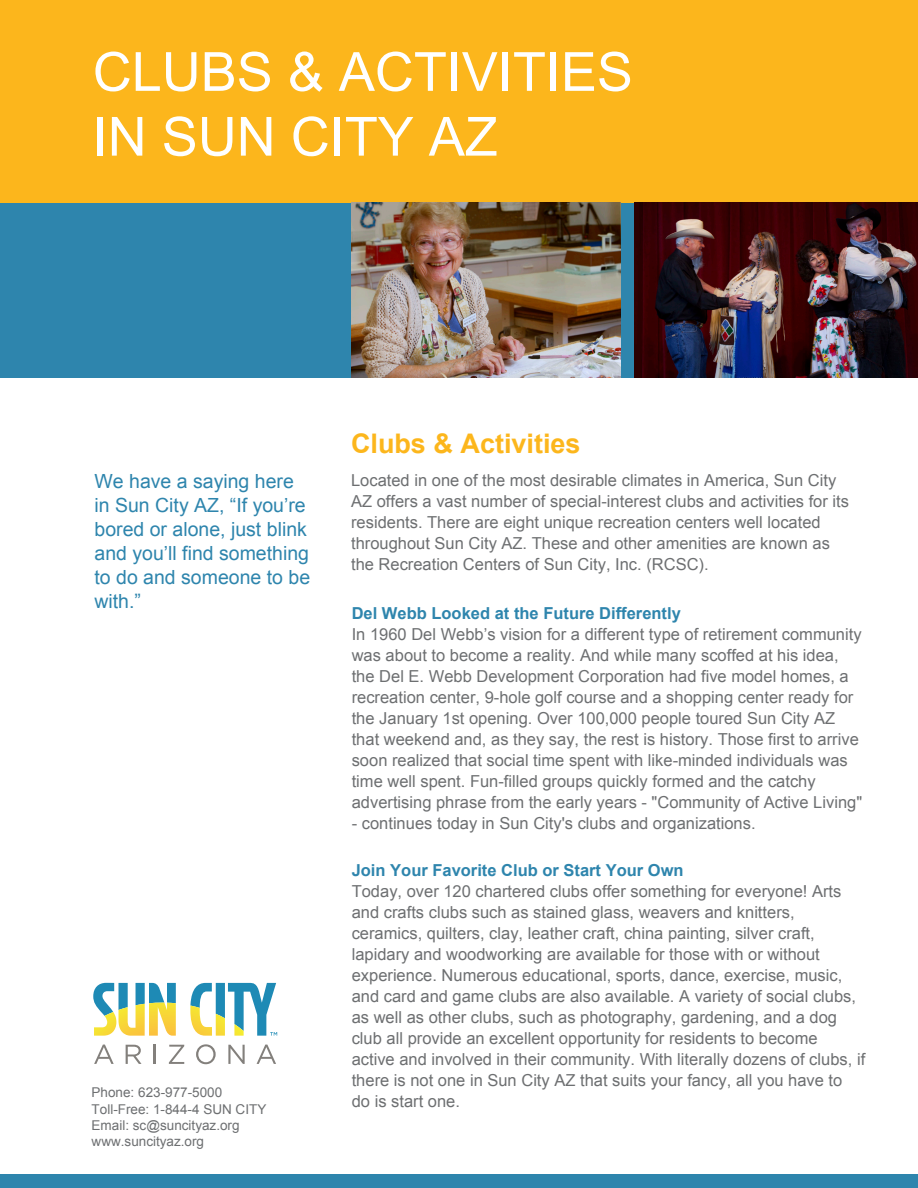
<style>
.page{position:relative;width:918px;height:1188px;background:#fff}
.page>*{position:absolute;margin:0;border:0;box-sizing:border-box;transform-origin:0 0}
.t1{font:54px/64.8px "Arial";color:#fff}
.t2{font:700 27px "Arial";color:#fcb61c}
.t3{font:19.5px/24px "Arial";color:#2e85ad}
.t4{font:16.5px/21px "Arial";color:#6d6f71}
.t5{font:16.5px/21px "Arial";color:#6d6f71}
.t6{font:13.5px/16.2px "Arial";color:#6d6f71}
.s1{font-style:inherit}
.s2{font-weight:700;color:#2e85ad}
</style>
<div class="page">
<div style="left:0;top:1174px;width:918px;height:14px;background:#2e85ad"></div>
<svg style="left:94px;top:1045px;width:20px;height:19px"></svg>
<svg style="left:126px;top:1045px;width:16px;height:19px"></svg>
<svg style="left:154px;top:1045px;width:2px;height:19px"></svg>
<svg style="left:169px;top:1045px;width:15px;height:19px"></svg>
<svg style="left:196px;top:1044px;width:20px;height:20px"></svg>
<svg style="left:228px;top:1045px;width:17px;height:19px"></svg>
<svg style="left:257px;top:1045px;width:19px;height:19px"></svg>
<svg style="left:93px;top:983px;width:83px;height:53px"></svg>
<svg style="left:190px;top:983px;width:87px;height:53px"></svg>
<div style="left:0;top:202px;width:918px;height:176px;background:#2e85ad"></div>
<div style="left:0;top:0;width:918px;height:202px;background:#fcb61c"></div>
<img style="left:351px;top:202px;width:270px;height:176px">
<img style="left:634px;top:202px;width:284px;height:176px">
<p class="t1" style="left:93px;top:40px;width:542px">CLUBS &amp; ACTIVITIES<br>IN SUN CITY AZ</p>
<p class="t3" style="left:94px;top:469px;width:217px">We have a saying here in Sun City AZ, “If you’re bored or alone, just blink and you’ll find something to do and someone to be with.”</p>
<p class="t6" style="left:92px;top:1085px;width:176px">Phone: 623-977-5000<br>Toll-Free: <span class="s1">1-844-4 SUN CITY<br></span>Email: sc@suncityaz.org www.suncityaz.org</p>
<p class="t2" style="left:351px;top:426px;width:231px">Clubs &amp; Activities</p>
<p class="t4" style="left:351px;top:469px;width:499px">Located in one of the most <span class="s1">desirable</span> climates in America, Sun City AZ offers a vast number of special-interest clubs and activities for its residents. There are <span class="s1">eight unique</span> recreation centers well located throughout Sun City AZ. These and other amenities are known as the Recreation Centers of Sun City, Inc. (RCSC).</p>
<p class="t5" style="left:352px;top:602px;width:512px"><span class="s2">Del Webb Looked at the Future Differently<br></span>In 1960 Del Webb’s vision for a different type of retirement community was about to become a reality. And while many scoffed at his idea, the Del E. Webb Development Corporation had five model homes, a recreation center, 9-hole golf course and a shopping center ready for the January 1st opening. Over 100,000 people toured Sun City AZ that weekend and, as they say, the rest is history. Those first to arrive soon realized that social time spent with like-minded individuals was time well spent. Fun-filled groups quickly formed and the catchy advertising phrase from the early years - "Community of Active Living"</p>
<p class="t5" style="left:352px;top:812px;width:405px">- continues today in Sun City's clubs and organizations.</p>
<p class="t4" style="left:352px;top:860px;width:515px"><span class="s2">Join Your Favorite Club or Start Your Own<br></span><span class="s1">Today, o</span>ver 1<span class="s1">2</span>0 chartered clubs offer something for everyone! Arts and crafts clubs such as stained glass, weavers and knitters, ceramics, quilters, clay, leather craft, china painting, silver craft, lapidary and woodworking are available for those with <span class="s1">or</span> without experience. Numerous educational, sports, dance, exercise, music, and card and game clubs are also available. A variety of social clubs, as well as other clubs, such as photography, gardening, and a dog club all provide an excellent opportunity for residents to become<br>active and involved in their community. With literally dozens of clubs<span class="s1">,</span> if there is not <span class="s1">one in Sun City AZ</span> that suits your fancy, all you have to<br>do is start one.</p>
</div>
